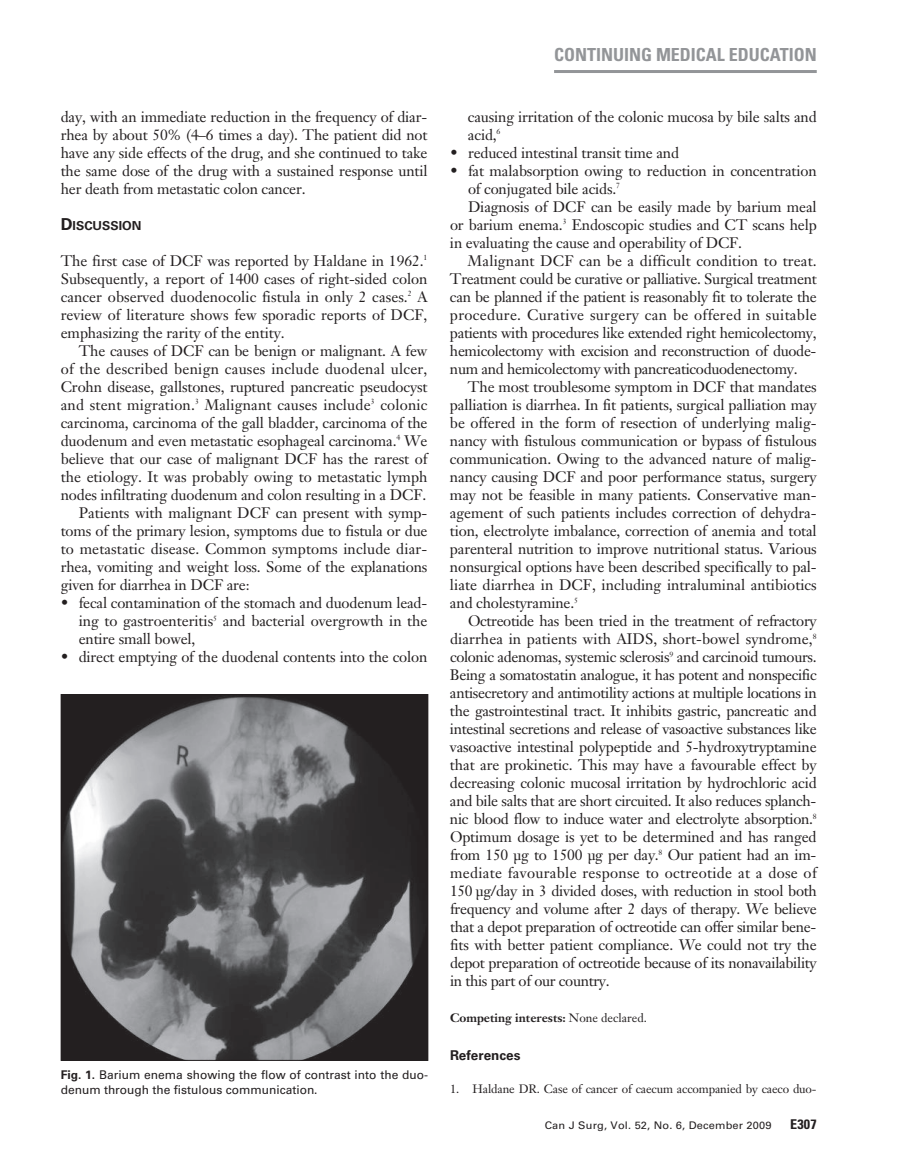
<style>
.page{position:relative;width:918px;height:1175px;background:#fff}
.page>*{position:absolute;margin:0;border:0;box-sizing:border-box;transform-origin:0 0}
.t1{font:700 condensed 18px "Univers";color:#939598}
.t2{font:15px/18px "Janson Text";letter-spacing:-.01em;color:#231f20;text-align:justify}
.t3{font:15px "Janson Text";letter-spacing:.01em;color:#231f20}
.t4{font:15px "Janson Text";letter-spacing:.02em;color:#231f20}
.t5{font:15px "Janson Text";letter-spacing:.015em;color:#231f20}
.t6{font:700 13.5px "Univers";color:#231f20}
.t7{font:700 condensed 13.5px "Univers";color:#231f20;scale:1.05 1}
.t8{font:700 12.3px "Univers";color:#231f20}
.t9{font:12px/14.2px "Univers";color:#231f20}
.t10{font:12px "Janson Text";letter-spacing:-.01em;color:#231f20}
.t11{font:700 12px "Janson Text";color:#231f20}
.t12{font:10.5px "Univers";letter-spacing:.015em;color:#231f20;scale:1.05 1}
.s1{font-size:16.5px}
.s2{font-weight:700}
.s3{font-weight:400}
</style>
<div class="page">
<hr style="left:554px;top:70px;width:263px;height:3px;background:#939598">
<img style="left:63px;top:696px;width:363px;height:362px">
<div style="left:61px;top:694px;width:367px;height:366px;border:1px solid #231f20"></div>
<p class="t2" style="left:61px;top:109px;width:368px">day, with an immediate reduction in the frequency of diar&shy;rhea by about 50% (4–6 times a day). The patient did not have any side effects of the drug, and she continued to take the same dose of the drug with a sustained response until her death from metastatic colon cancer.</p>
<p class="t8" style="left:61px;top:221px;width:82px"><span class="s1">D</span>ISCUSSION</p>
<p class="t2" style="left:61px;top:253px;width:368px">The first case of DCF was reported by Haldane in 1962.<sup>1<br></sup>Subsequently, a report of 1400 cases of right-sided colon cancer observed duodenocolic fistula in only 2 cases.<sup>2</sup> A review of literature shows few sporadic reports of DCF, emphasizing the rarity of the entity.</p>
<p class="t2" style="left:79px;top:343px;width:350px">The causes of DCF can be benign or malignant. A few</p>
<p class="t5" style="left:61px;top:362px;width:368px">of the described benign causes include duodenal ulcer,</p>
<p class="t2" style="left:61px;top:379px;width:368px">Crohn disease, gallstones, ruptured pancreatic pseudocyst</p>
<p class="t3" style="left:61px;top:398px;width:368px">and stent migration.<sup>3</sup> Malignant causes include<sup>3</sup> colonic</p>
<p class="t2" style="left:61px;top:415px;width:368px">carcinoma, carcinoma of the gall bladder, carcinoma of the</p>
<p class="t2" style="left:61px;top:433px;width:368px">duodenum and even metastatic esophageal carcinoma.<sup>4</sup> We</p>
<p class="t2" style="left:61px;top:451px;width:368px">believe that our case of malignant DCF has the rarest of</p>
<p class="t2" style="left:61px;top:469px;width:368px">the etiology. It was probably owing to metastatic lymph</p>
<p class="t2" style="left:61px;top:487px;width:367px">nodes infiltrating duodenum and colon resulting in a DCF.</p>
<p class="t2" style="left:79px;top:505px;width:350px">Patients with malignant DCF can present with symp-</p>
<p class="t2" style="left:61px;top:523px;width:368px">toms of the primary lesion, symptoms due to fistula or due</p>
<p class="t3" style="left:61px;top:542px;width:368px">to metastatic disease. Common symptoms include diar-</p>
<p class="t2" style="left:61px;top:559px;width:368px">rhea, vomiting and weight loss. Some of the explanations</p>
<p class="t2" style="left:61px;top:577px;width:190px">given for diarrhea in DCF are:</p>
<p class="t2" style="left:79px;top:595px;width:350px;text-indent:-18px">• fecal contamination of the stomach and duodenum lead&shy;ing to gastroenteritis<sup>5</sup> and bacterial overgrowth in the entire small bowel,</p>
<p class="t2" style="left:61px;top:649px;width:368px">• direct emptying of the duodenal contents into the colon</p>
<p class="t9" style="left:61px;top:1069px;width:369px"><span class="s2">Fig. 1.</span> Barium enema showing the flow of contrast into the duo&shy;denum through the fistulous communication.</p>
<p class="t1" style="left:554px;top:48px;width:264px">CONTINUING MEDICAL EDUCATION</p>
<p class="t2" style="left:468px;top:109px;width:350px">causing irritation of the colonic mucosa by bile salts and acid,<sup>6</sup></p>
<p class="t2" style="left:450px;top:145px;width:231px">• reduced intestinal transit time and</p>
<p class="t2" style="left:450px;top:163px;width:368px">• fat malabsorption owing to reduction in concentration</p>
<p class="t2" style="left:468px;top:181px;width:154px">of conjugated bile acids.<sup>7</sup></p>
<p class="t2" style="left:468px;top:199px;width:350px">Diagnosis of DCF can be easily made by barium meal</p>
<p class="t2" style="left:450px;top:217px;width:368px">or barium enema.<sup>3</sup> Endoscopic studies and CT scans help</p>
<p class="t2" style="left:450px;top:235px;width:294px">in evaluating the cause and operability of DCF.</p>
<p class="t3" style="left:468px;top:254px;width:350px">Malignant DCF can be a difficult condition to treat.</p>
<p class="t2" style="left:450px;top:271px;width:368px">Treatment could be curative or palliative. Surgical treatment</p>
<p class="t2" style="left:450px;top:289px;width:368px">can be planned if the patient is reasonably fit to tolerate the</p>
<p class="t4" style="left:450px;top:308px;width:368px">procedure. Curative surgery can be offered in suitable</p>
<p class="t2" style="left:450px;top:325px;width:368px">patients with procedures like extended right hemicolectomy,</p>
<p class="t2" style="left:450px;top:343px;width:368px">hemicolectomy with excision and reconstruction of duode-</p>
<p class="t2" style="left:450px;top:361px;width:349px">num and hemicolectomy with pancreaticoduodenectomy.</p>
<p class="t2" style="left:468px;top:379px;width:350px">The most troublesome symptom in DCF that mandates</p>
<p class="t2" style="left:450px;top:397px;width:368px">palliation is diarrhea. In fit patients, surgical palliation may</p>
<p class="t2" style="left:450px;top:415px;width:368px">be offered in the form of resection of underlying malig-</p>
<p class="t2" style="left:450px;top:433px;width:368px">nancy with fistulous communication or bypass of fistulous</p>
<p class="t2" style="left:450px;top:451px;width:368px">communication. Owing to the advanced nature of malig-</p>
<p class="t2" style="left:450px;top:469px;width:368px">nancy causing DCF and poor performance status, surgery</p>
<p class="t2" style="left:450px;top:487px;width:368px">may not be feasible in many patients. Conservative man-</p>
<p class="t2" style="left:450px;top:505px;width:368px">agement of such patients includes correction of dehydra-</p>
<p class="t2" style="left:450px;top:523px;width:368px">tion, electrolyte imbalance, correction of anemia and total</p>
<p class="t2" style="left:450px;top:541px;width:368px">parenteral nutrition to improve nutritional status. Various</p>
<p class="t2" style="left:450px;top:559px;width:368px">nonsurgical options have been described specifically to pal-</p>
<p class="t2" style="left:450px;top:577px;width:368px">liate diarrhea in DCF, including intraluminal antibiotics</p>
<p class="t2" style="left:450px;top:595px;width:129px">and cholestyramine.<sup>5</sup></p>
<p class="t2" style="left:468px;top:613px;width:350px">Octreotide has been tried in the treatment of refractory</p>
<p class="t2" style="left:450px;top:631px;width:368px">diarrhea in patients with AIDS, short-bowel syndrome,<sup>8</sup></p>
<p class="t2" style="left:450px;top:649px;width:368px">colonic adenomas, systemic sclerosis<sup>9</sup> and carcinoid tumours.</p>
<p class="t2" style="left:450px;top:667px;width:368px">Being a somatostatin analogue, it has potent and nonspecific</p>
<p class="t2" style="left:450px;top:685px;width:368px">antisecretory and antimotility actions at multiple locations in</p>
<p class="t2" style="left:450px;top:703px;width:368px">the gastrointestinal tract. It inhibits gastric, pancreatic and</p>
<p class="t2" style="left:450px;top:721px;width:368px">intestinal secretions and release of vasoactive substances like</p>
<p class="t2" style="left:450px;top:739px;width:368px">vasoactive intestinal polypeptide and 5-hydroxytryptamine</p>
<p class="t2" style="left:450px;top:757px;width:368px">that are prokinetic. This may have a favourable effect by</p>
<p class="t2" style="left:450px;top:775px;width:368px">decreasing colonic mucosal irritation by hydrochloric acid</p>
<p class="t2" style="left:450px;top:793px;width:368px">and bile salts that are short circuited. It also reduces splanch-</p>
<p class="t2" style="left:450px;top:811px;width:368px">nic blood flow to induce water and electrolyte absorption.<sup>8</sup></p>
<p class="t2" style="left:450px;top:829px;width:368px">Optimum dosage is yet to be determined and has ranged</p>
<p class="t2" style="left:450px;top:847px;width:368px">from 150 μg to 1500 μg per day.<sup>8</sup> Our patient had an im -</p>
<p class="t4" style="left:450px;top:866px;width:368px">mediate favourable response to octreotide at a dose of</p>
<p class="t2" style="left:450px;top:883px;width:368px">150 μg/day in 3 divided doses, with reduction in stool both</p>
<p class="t2" style="left:450px;top:901px;width:368px">frequency and volume after 2 days of therapy. We believe</p>
<p class="t2" style="left:450px;top:919px;width:368px">that a depot preparation of octreotide can offer similar bene-</p>
<p class="t2" style="left:450px;top:937px;width:368px">fits with better patient compliance. We could not try the</p>
<p class="t2" style="left:450px;top:955px;width:368px">depot preparation of octreotide because of its nonavailability</p>
<p class="t2" style="left:450px;top:973px;width:161px">in this part of our country.</p>
<p class="t11" style="left:450px;top:1012px;width:198px">Competing interests: <span class="s3">None declared.</span></p>
<p class="t6" style="left:450px;top:1050px;width:72px">References</p>
<p class="t10" style="left:450px;top:1083px;width:368px">1. Haldane DR. Case of cancer of caecum accompanied by caeco duo-</p>
<p class="t12" style="left:545px;top:1121px;width:218px">Can J Surg, Vol. 52, No. 6, December 2009</p>
<p class="t7" style="left:790px;top:1119px;width:27px">E307</p>
</div>
